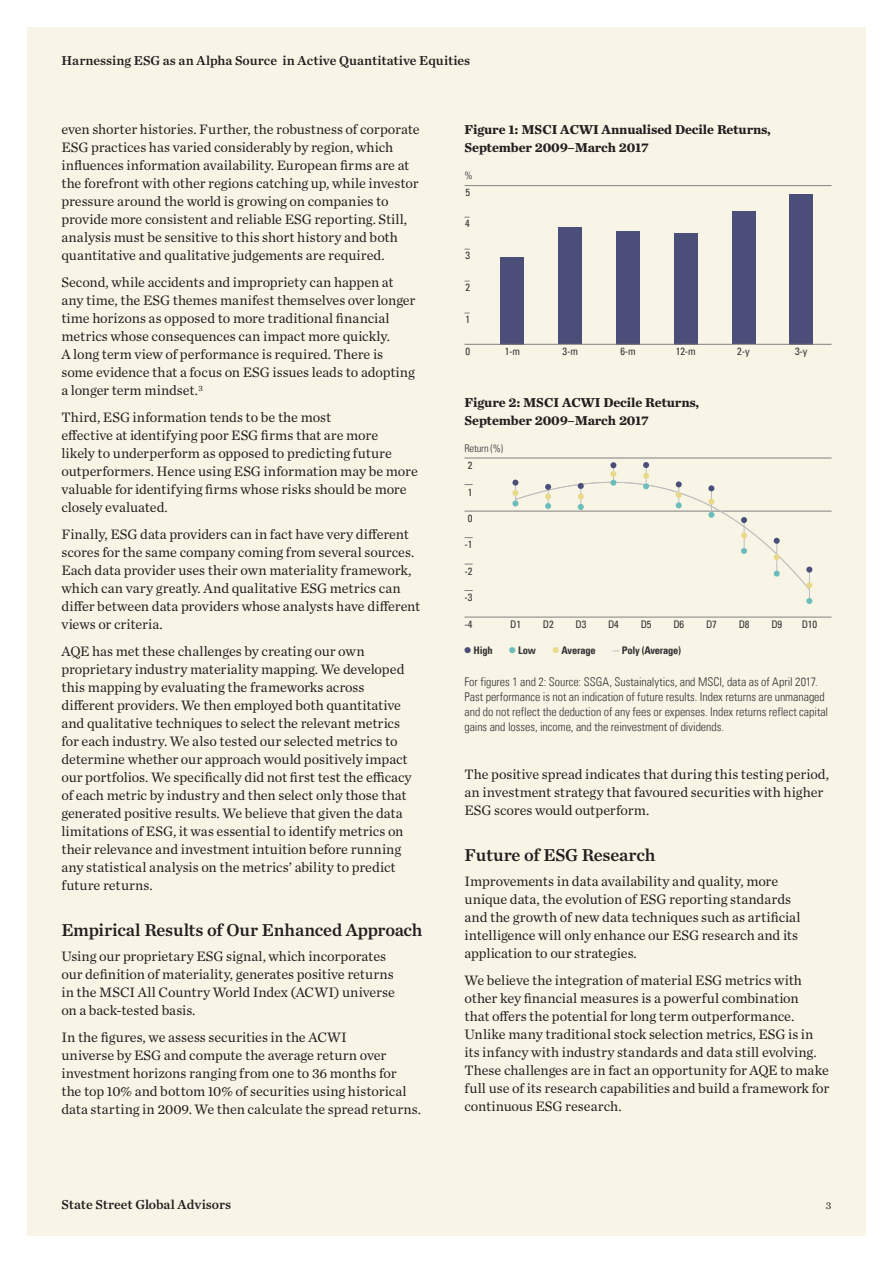
<style>
.page{position:relative;width:893px;height:1263px;background:#fff}
.page>*{position:absolute;margin:0;border:0;box-sizing:border-box;transform-origin:0 0}
.t1{font:18px "Chronicle Text G1 Semi";letter-spacing:-.01em;color:#231f20}
.t2{font:14.25px/18px "Chronicle Text G1";letter-spacing:-.005em;color:#231f20}
.t3{font:700 13.5px/18px "Chronicle Text G1";letter-spacing:-.01em;color:#231f20}
.t4{font:13.5px "Chronicle Text G1 Semi";color:#231f20}
.t5{font:12px/15px "Univers Com 47 Light Cond";color:#333}
.t6{font:condensed 10.5px "Univers Com 57";letter-spacing:-.02em;color:#333}
.t7{font:10.5px "Univers Com 67 Bold Cond";letter-spacing:-.02em;color:#333}
.t8{font:10.5px "Univers Com 47 Light Cond";letter-spacing:-.015em;color:#333}
.t9{font:10.5px "Chronicle Text G1";color:#231f20}
.s1{color:#4b4e78}
.s2{color:#6bbdb9}
.s3{color:#e8d98b}
.s4{font-family:"Bauhaus 93";color:#cecdcd}
</style>
<div class="page">
<div style="left:27px;top:27px;width:839px;height:1209px;background:#f8f5e7"></div>
<hr style="left:464px;top:617px;width:368px;height:1px;background:#808080">
<hr style="left:464px;top:511px;width:368px;height:1px;background:#808080">
<hr style="left:464px;top:458px;width:368px;height:1px;background:#808080">
<hr style="left:809px;top:570px;width:1px;height:31px;background:#bfbfbf">
<svg style="left:806px;top:598px;width:6px;height:6px"></svg>
<svg style="left:512px;top:462px;width:300px;height:128px"></svg>
<div style="left:501px;top:257px;width:23px;height:87px;background:#4b4e78"></div>
<div style="left:559px;top:228px;width:23px;height:116px;background:#4b4e78"></div>
<div style="left:616px;top:231px;width:23px;height:113px;background:#4b4e78"></div>
<div style="left:674px;top:233px;width:23px;height:111px;background:#4b4e78"></div>
<div style="left:732px;top:211px;width:23px;height:133px;background:#4b4e78"></div>
<div style="left:790px;top:194px;width:23px;height:150px;background:#4b4e78"></div>
<hr style="left:464px;top:185px;width:367px;height:1px;background:#808080">
<hr style="left:464px;top:344px;width:367px;height:1px;background:#808080">
<p class="t4" style="left:61px;top:50px;width:410px">Harnessing ESG as an Alpha Source in Active Quantitative Equities</p>
<p class="t2" style="left:61px;top:120px;width:360px">even shorter histories. Further, the robustness of corporate ESG practices has varied considerably by region, which influences information availability. European firms are at the forefront with other regions catching up, while investor pressure around the world is growing on companies to provide more consistent and reliable ESG reporting. Still, analysis must be sensitive to this short history and both quantitative and qualitative judgements are required.</p>
<p class="t2" style="left:61px;top:273px;width:355px">Second, while accidents and impropriety can happen at any time, the ESG themes manifest themselves over longer time horizons as opposed to more traditional financial metrics whose consequences can impact more quickly.<br>A long term view of performance is required. There is some evidence that a focus on ESG issues leads to adopting a longer term mindset.<sup>3</sup></p>
<p class="t2" style="left:61px;top:408px;width:358px">Third, ESG information tends to be the most<br>effective at identifying poor ESG firms that are more<br>likely to underperform as opposed to predicting future outperformers. Hence using ESG information may be more valuable for identifying firms whose risks should be more closely evaluated.</p>
<p class="t2" style="left:61px;top:525px;width:360px">Finally, ESG data providers can in fact have very different scores for the same company coming from several sources.<br>Each data provider uses their own materiality framework, which can vary greatly. And qualitative ESG metrics can differ between data providers whose analysts have different views or criteria.</p>
<p class="t2" style="left:61px;top:642px;width:352px">AQE has met these challenges by creating our own proprietary industry materiality mapping. We developed this mapping by evaluating the frameworks across different providers. We then employed both quantitative and qualitative techniques to select the relevant metrics for each industry. We also tested our selected metrics to determine whether our approach would positively impact our portfolios. We specifically did not first test the efficacy of each metric by industry and then select only those that generated positive results. We believe that given the data limitations of ESG, it was essential to identify metrics on their relevance and investment intuition before running any statistical analysis on the metrics’ ability to predict future returns.</p>
<p class="t1" style="left:61px;top:915px;width:363px">Empirical Results of Our Enhanced Approach</p>
<p class="t2" style="left:61px;top:946px;width:335px">Using our proprietary ESG signal, which incorporates our definition of materiality, generates positive returns in the MSCI All Country World Index (ACWI) universe on a back-tested basis.</p>
<p class="t2" style="left:61px;top:1027px;width:361px">In the figures, we assess securities in the ACWI<br>universe by ESG and compute the average return over investment horizons ranging from one to 36 months for<br>the top 10% and bottom 10% of securities using historical data starting in 2009. We then calculate the spread returns.</p>
<p class="t3" style="left:464px;top:119px;width:308px">Figure 1: MSCI ACWI Annualised Decile Returns,<br>September 2009–March 2017</p>
<p class="t8" style="left:464px;top:169px;width:10px">%</p>
<p class="t6" style="left:465px;top:185px;width:6px">5</p>
<p class="t6" style="left:465px;top:217px;width:6px">4</p>
<p class="t6" style="left:465px;top:249px;width:6px">3</p>
<p class="t6" style="left:465px;top:281px;width:6px">2</p>
<p class="t6" style="left:465px;top:313px;width:6px">1</p>
<p class="t6" style="left:465px;top:344px;width:6px">0</p>
<p class="t6" style="left:505px;top:344px;width:17px">1-m</p>
<p class="t6" style="left:563px;top:344px;width:17px">3-m</p>
<p class="t6" style="left:620px;top:344px;width:17px">6-m</p>
<p class="t6" style="left:676px;top:344px;width:21px">12-m</p>
<p class="t6" style="left:737px;top:344px;width:14px">2-y</p>
<p class="t6" style="left:795px;top:344px;width:14px">3-y</p>
<p class="t3" style="left:464px;top:393px;width:236px">Figure 2: MSCI ACWI Decile Returns,<br>September 2009–March 2017</p>
<p class="t8" style="left:464px;top:442px;width:40px">Return (%)</p>
<p class="t6" style="left:468px;top:458px;width:6px">2</p>
<p class="t6" style="left:468px;top:485px;width:6px">1</p>
<p class="t6" style="left:468px;top:512px;width:6px">0</p>
<p class="t6" style="left:464px;top:538px;width:10px">-1</p>
<p class="t6" style="left:464px;top:564px;width:10px">-2</p>
<p class="t6" style="left:464px;top:591px;width:10px">-3</p>
<p class="t6" style="left:464px;top:617px;width:10px">-4</p>
<p class="t6" style="left:510px;top:617px;width:12px">D1</p>
<p class="t6" style="left:543px;top:617px;width:12px">D2</p>
<p class="t6" style="left:575px;top:617px;width:12px">D3</p>
<p class="t6" style="left:608px;top:617px;width:12px">D4</p>
<p class="t6" style="left:641px;top:617px;width:12px">D5</p>
<p class="t6" style="left:673px;top:617px;width:12px">D6</p>
<p class="t6" style="left:706px;top:617px;width:12px">D7</p>
<p class="t6" style="left:739px;top:617px;width:12px">D8</p>
<p class="t6" style="left:771px;top:617px;width:12px">D9</p>
<p class="t6" style="left:802px;top:617px;width:17px">D10</p>
<p class="t7" style="left:464px;top:643px;width:30px"><span class="s1">●</span> High</p>
<p class="t7" style="left:508px;top:643px;width:29px"><span class="s2">●</span> Low</p>
<p class="t7" style="left:552px;top:643px;width:45px"><span class="s3">●</span> Average</p>
<p class="t7" style="left:613px;top:643px;width:70px"><span class="s4">—</span> Poly (Average)</p>
<p class="t5" style="left:464px;top:674px;width:365px">For figures 1 and 2: Source: SSGA, Sustainalytics, and MSCI, data as of April 2017.<br>Past performance is not an indication of future results. Index returns are unmanaged and do not reflect the deduction of any fees or expenses. Index returns reflect capital gains and losses, income, and the reinvestment of dividends.</p>
<p class="t2" style="left:464px;top:765px;width:366px">The positive spread indicates that during this testing period, an investment strategy that favoured securities with higher<br>ESG scores would outperform.</p>
<p class="t1" style="left:464px;top:840px;width:192px">Future of ESG Research</p>
<p class="t2" style="left:464px;top:871px;width:338px">Improvements in data availability and quality, more unique data, the evolution of ESG reporting standards and the growth of new data techniques such as artificial intelligence will only enhance our ESG research and its application to our strategies.</p>
<p class="t2" style="left:464px;top:970px;width:366px">We believe the integration of material ESG metrics with other key financial measures is a powerful combination<br>that offers the potential for long term outperformance.<br>Unlike many traditional stock selection metrics, ESG is in its infancy with industry standards and data still evolving.<br>These challenges are in fact an opportunity for AQE to make full use of its research capabilities and build a framework for continuous ESG research.</p>
<p class="t4" style="left:61px;top:1194px;width:171px">State Street Global Advisors</p>
<p class="t9" style="left:826px;top:1197px;width:7px">3</p>
</div>
